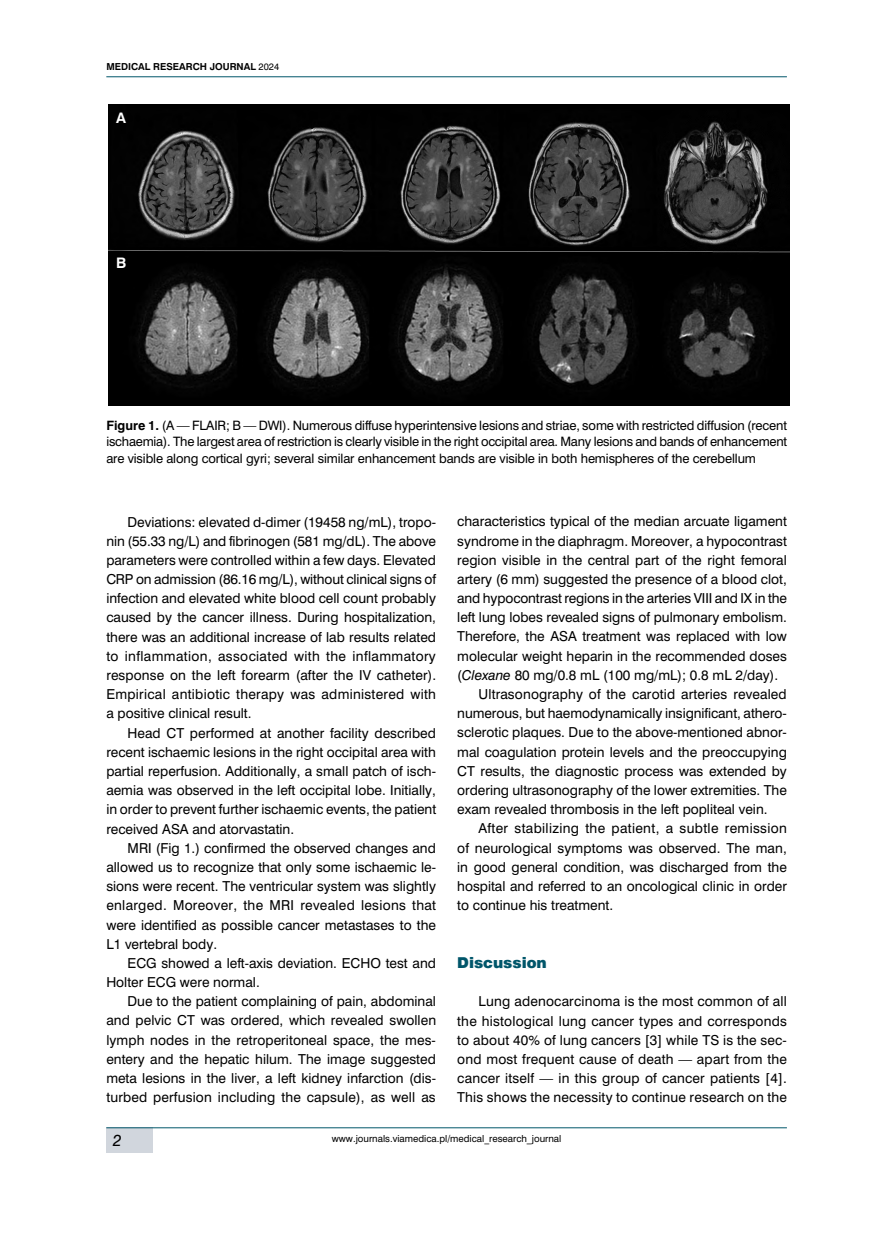
<style>
.page{position:relative;width:872px;height:1234px;background:#fff}
.page>*{position:absolute;margin:0;border:0;box-sizing:border-box;transform-origin:0 0}
.t1{font:15px "Swis 721 Blk EU";color:#00566a}
.t2{font:italic 15px "Swis 721 PL";color:#000}
.t3{font:700 13.5px "Swis 721 PL";color:#fff}
.t4{font:12.75px/19.2px "Swis 721 PL";color:#000;text-align:justify}
.t5{font:12.75px "Swis 721 PL";letter-spacing:.025em;color:#000}
.t6{font:12px/16.5px "Swis 721 PL";letter-spacing:-.01em;color:#000;text-align:justify}
.t7{font:9px "Swis 721 PL";color:#000}
.t8{font:700 9px "Swis 721 PL";color:#000}
.s1{font-weight:400;font-size:8.7px}
.s2{font-weight:700}
.s3{font-style:italic}
</style>
<div class="page">
<div style="left:106px;top:1127px;width:47px;height:25px;background:#d1d6dd"></div>
<hr style="left:106px;top:76px;width:681px;height:1px;background:#00566a">
<hr style="left:106px;top:1127px;width:681px;height:1px;background:#00566a">
<img style="left:109px;top:104px;width:680px;height:301px">
<p class="t8" style="left:106px;top:61px;width:174px">MEDICAL RESEARCH JOURNAL <span class="s1">2024</span></p>
<p class="t3" style="left:116px;top:109px;width:11px">A</p>
<p class="t3" style="left:116px;top:254px;width:12px">B</p>
<p class="t6" style="left:106px;top:417px;width:682px"><span class="s2">Figure 1.</span> (A — FLAIR; B — DWI). Numerous diffuse hyperintensive lesions and striae, some with restricted diffusion (recent ischaemia). The largest area of restriction is clearly visible in the right occipital area. Many lesions and bands of enhancement are visible along cortical gyri; several similar enhancement bands are visible in both hemispheres of the cerebellum</p>
<p class="t4" style="left:106px;top:512px;width:331px;text-indent:21px">Deviations: elevated d-dimer (19458 ng/mL), tropo&shy;nin (55.33 ng/L) and fibrinogen (581 mg/dL). The above parameters were controlled within a few days. Elevated CRP on admission (86.16 mg/L), without clinical signs of infection and elevated white blood cell count probably caused by the cancer illness. During hospitalization, there was an additional increase of lab results related to inflammation, associated with the inflammatory response on the left forearm (after the IV catheter).<br>Empirical antibiotic therapy was administered with a positive clinical result.</p>
<p class="t4" style="left:106px;top:722px;width:331px;text-indent:21px">Head CT performed at another facility described recent ischaemic lesions in the right occipital area with partial reperfusion. Additionally, a small patch of isch&shy;aemia was observed in the left occipital lobe. Initially, in order to prevent further ischaemic events, the patient received ASA and atorvastatin.</p>
<p class="t4" style="left:106px;top:838px;width:331px;text-indent:21px">MRI (Fig 1.) confirmed the observed changes and allowed us to recognize that only some ischaemic le&shy;sions were recent. The ventricular system was slightly enlarged. Moreover, the MRI revealed lesions that were identified as possible cancer metastases to the L1 vertebral body.</p>
<p class="t4" style="left:106px;top:953px;width:331px;text-indent:21px">ECG showed a left-axis deviation. ECHO test and<br>Holter ECG were normal.</p>
<p class="t4" style="left:106px;top:991px;width:331px;text-indent:21px">Due to the patient complaining of pain, abdominal and pelvic CT was ordered, which revealed swollen lymph nodes in the retroperitoneal space, the mes&shy;entery and the hepatic hilum. The image suggested meta lesions in the liver, a left kidney infarction (dis&shy;turbed perfusion including the capsule), as well as</p>
<p class="t4" style="left:457px;top:511px;width:331px">characteristics typical of the median arcuate ligament</p>
<p class="t4" style="left:457px;top:531px;width:331px">syndrome in the diaphragm. Moreover, a hypocontrast</p>
<p class="t4" style="left:457px;top:550px;width:331px">region visible in the central part of the right femoral</p>
<p class="t4" style="left:457px;top:569px;width:331px">artery (6 mm) suggested the presence of a blood clot,</p>
<p class="t4" style="left:457px;top:588px;width:331px">and hypocontrast regions in the arteries VIII and IX in the</p>
<p class="t4" style="left:457px;top:607px;width:331px">left lung lobes revealed signs of pulmonary embolism.</p>
<p class="t4" style="left:457px;top:626px;width:331px">Therefore, the ASA treatment was replaced with low</p>
<p class="t4" style="left:457px;top:646px;width:331px">molecular weight heparin in the recommended doses</p>
<p class="t4" style="left:457px;top:665px;width:322px">(<span class="s3">Clexane</span> 80 mg/0.8 mL (100 mg/mL); 0.8 mL 2/day).</p>
<p class="t4" style="left:478px;top:684px;width:310px">Ultrasonography of the carotid arteries revealed</p>
<p class="t4" style="left:457px;top:703px;width:331px">numerous, but haemodynamically insignificant, athero-</p>
<p class="t4" style="left:457px;top:722px;width:331px">sclerotic plaques. Due to the above-mentioned abnor-</p>
<p class="t4" style="left:457px;top:741px;width:331px">mal coagulation protein levels and the preoccupying</p>
<p class="t4" style="left:457px;top:761px;width:331px">CT results, the diagnostic process was extended by</p>
<p class="t4" style="left:457px;top:780px;width:331px">ordering ultrasonography of the lower extremities. The</p>
<p class="t4" style="left:457px;top:799px;width:312px">exam revealed thrombosis in the left popliteal vein.</p>
<p class="t5" style="left:478px;top:820px;width:310px">After stabilizing the patient, a subtle remission</p>
<p class="t4" style="left:457px;top:837px;width:331px">of neurological symptoms was observed. The man,</p>
<p class="t4" style="left:457px;top:857px;width:331px">in good general condition, was discharged from the</p>
<p class="t4" style="left:457px;top:876px;width:331px">hospital and referred to an oncological clinic in order</p>
<p class="t4" style="left:457px;top:895px;width:157px">to continue his treatment.</p>
<p class="t1" style="left:457px;top:952px;width:91px">Discussion</p>
<p class="t4" style="left:457px;top:991px;width:331px;text-indent:21px">Lung adenocarcinoma is the most common of all the histological lung cancer types and corresponds to about 40% of lung cancers [3] while TS is the sec&shy;ond most frequent cause of death — apart from the cancer itself — in this group of cancer patients [4].<br>This shows the necessity to continue research on the</p>
<p class="t2" style="left:113px;top:1130px;width:10px">2</p>
<p class="t7" style="left:332px;top:1132px;width:231px">www.journals.viamedica.pl/medical_research_journal</p>
</div>
